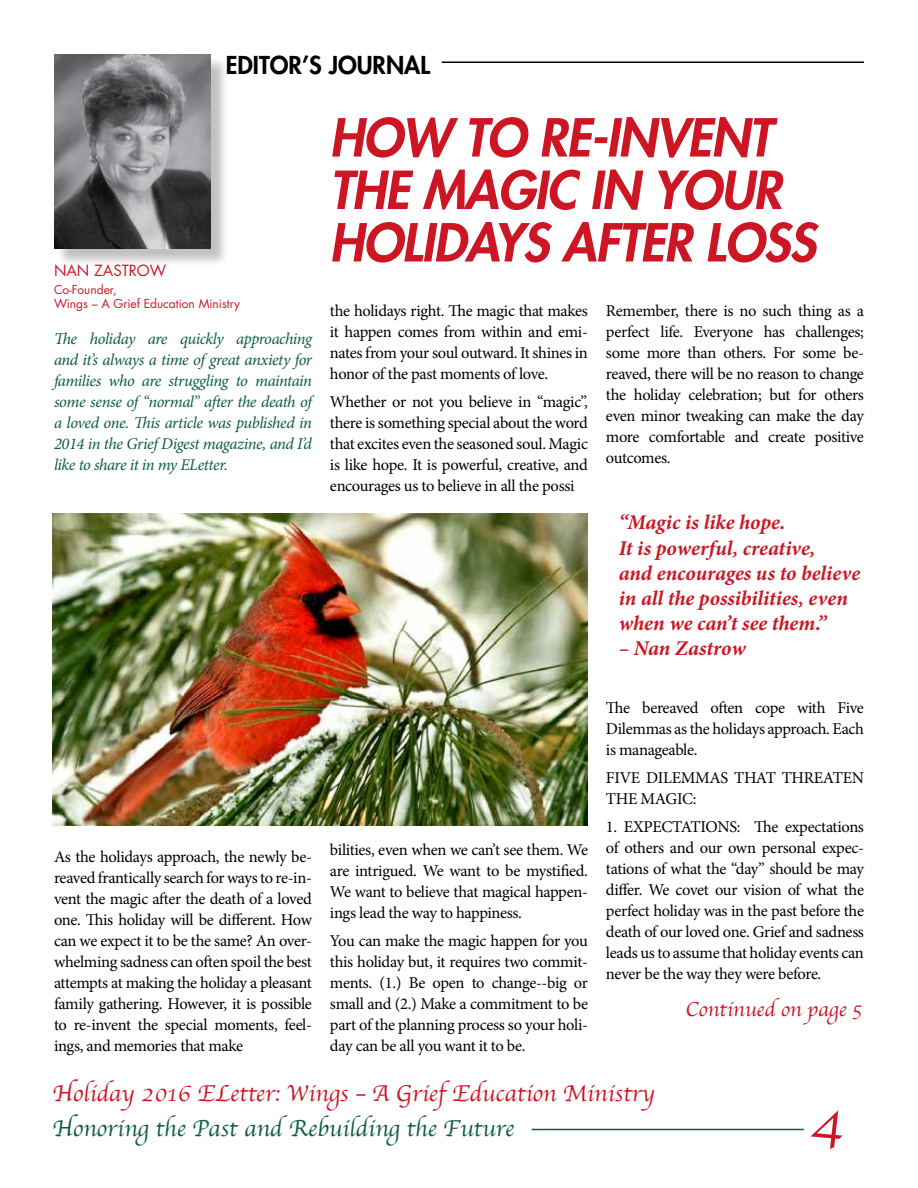
<style>
.page{position:relative;width:918px;height:1188px;background:#fff}
.page>*{position:absolute;margin:0;border:0;box-sizing:border-box;transform-origin:0 0}
.t1{font:57px "Apple Chancery";color:#cc1624}
.t2{font:italic 800 51px/52.5px "Futura Std";letter-spacing:-.02em;color:#cc1624}
.t3{font:24px "Apple Chancery";color:#cc1624}
.t4{font:24px "Apple Chancery";color:#0d5d42}
.t5{font:800 24px "Futura Std";color:#000}
.t6{font:italic 700 21px/25.2px "Minion Pro";color:#cc1624}
.t7{font:21px "Apple Chancery";color:#cc1624}
.t8{font:16.5px/21px "Minion Pro";letter-spacing:-.025em;color:#000;text-align:justify}
.t9{font:italic 16.5px/21px "Minion Pro";letter-spacing:-.025em;color:#0d5d42;text-align:justify}
.t10{font:15px "Futura Std";color:#cc1624}
.t11{font:12px/14.4px "Futura Std";color:#cc1624}
</style>
<div class="page">
<hr style="left:532px;top:1129px;width:272px;height:1px;background:#0d5d42">
<hr style="left:442px;top:62px;width:422px;height:1px;background:#000">
<div style="left:56px;top:56px;width:174px;height:211px;background:#000;opacity:.25"></div>
<img style="left:54px;top:54px;width:157px;height:194px">
<img style="left:52px;top:513px;width:536px;height:312px">
<h3 class="t5" style="left:226px;top:50px;width:206px">EDITOR’S JOURNAL</h3>
<p class="t10" style="left:54px;top:261px;width:114px">NAN ZASTROW</p>
<p class="t11" style="left:54px;top:282px;width:188px">Co-Founder,<br>Wings – A Grief Education Ministry</p>
<p class="t9" style="left:54px;top:328px;width:260px">The holiday are quickly approaching and it’s always a time of great anxiety for families who are struggling to maintain some sense of “normal” after the death of a loved one. This article was published in 2014 in the Grief Digest magazine, and I’d like to share it in my ELetter.</p>
<h2 class="t2" style="left:329px;top:112px;width:488px">HOW TO RE-INVENT<br>THE MAGIC IN YOUR<br>HOLIDAYS AFTER LOSS</h2>
<p class="t8" style="left:330px;top:301px;width:260px">the holidays right. The magic that makes it happen comes from within and emi&shy;nates from your soul outward. It shines in honor of the past moments of love.</p>
<p class="t8" style="left:330px;top:391px;width:260px">Whether or not you believe in “magic”, there is something special about the word that excites even the seasoned soul. Magic is like hope. It is powerful, creative, and encourages us to believe in all the possi</p>
<p class="t8" style="left:606px;top:301px;width:260px">Remember, there is no such thing as a perfect life. Everyone has challenges; some more than others. For some be&shy;reaved, there will be no reason to change the holiday celebration; but for others even minor tweaking can make the day more comfortable and create positive outcomes.</p>
<p class="t6" style="left:619px;top:510px;width:243px">“Magic is like hope.<br>It is powerful, creative,<br>and encourages us to believe in all the possibilities, even when we can’t see them.”</p>
<p class="t6" style="left:619px;top:636px;width:128px">– Nan Zastrow</p>
<p class="t8" style="left:54px;top:846px;width:260px">As the holidays approach, the newly be&shy;reaved frantically search for ways to re-in&shy;vent the magic after the death of a loved one. This holiday will be different. How can we expect it to be the same? An over&shy;whelming sadness can often spoil the best attempts at making the holiday a pleasant family gathering. However, it is possible to re-invent the special moments, feel&shy;ings, and memories that make</p>
<p class="t8" style="left:330px;top:839px;width:260px">bilities, even when we can’t see them. We are intrigued. We want to be mystified.<br>We want to believe that magical happen&shy;ings lead the way to happiness.</p>
<p class="t8" style="left:330px;top:930px;width:260px">You can make the magic happen for you this holiday but, it requires two commit&shy;ments. (1.) Be open to change--big or small and (2.) Make a commitment to be part of the planning process so your holi&shy;day can be all you want it to be.</p>
<p class="t8" style="left:606px;top:698px;width:260px">The bereaved often cope with Five Dilemmas as the holidays approach. Each is manageable.</p>
<p class="t8" style="left:606px;top:767px;width:259px">FIVE DILEMMAS THAT THREATEN<br>THE MAGIC:</p>
<p class="t8" style="left:606px;top:816px;width:260px">1. EXPECTATIONS: The expectations of others and our own personal expec&shy;tations of what the “day” should be may differ. We covet our vision of what the perfect holiday was in the past before the death of our loved one. Grief and sadness leads us to assume that holiday events can never be the way they were before.</p>
<p class="t7" style="left:685px;top:992px;width:179px">Continued on page 5</p>
<h3 class="t3" style="left:52px;top:1074px;width:604px">Holiday 2016 ELetter: Wings – A Grief Education Ministry</h3>
<h3 class="t4" style="left:52px;top:1109px;width:463px">Honoring the Past and Rebuilding the Future</h3>
<h1 class="t1" style="left:809px;top:1077px;width:37px">4</h1>
</div>
